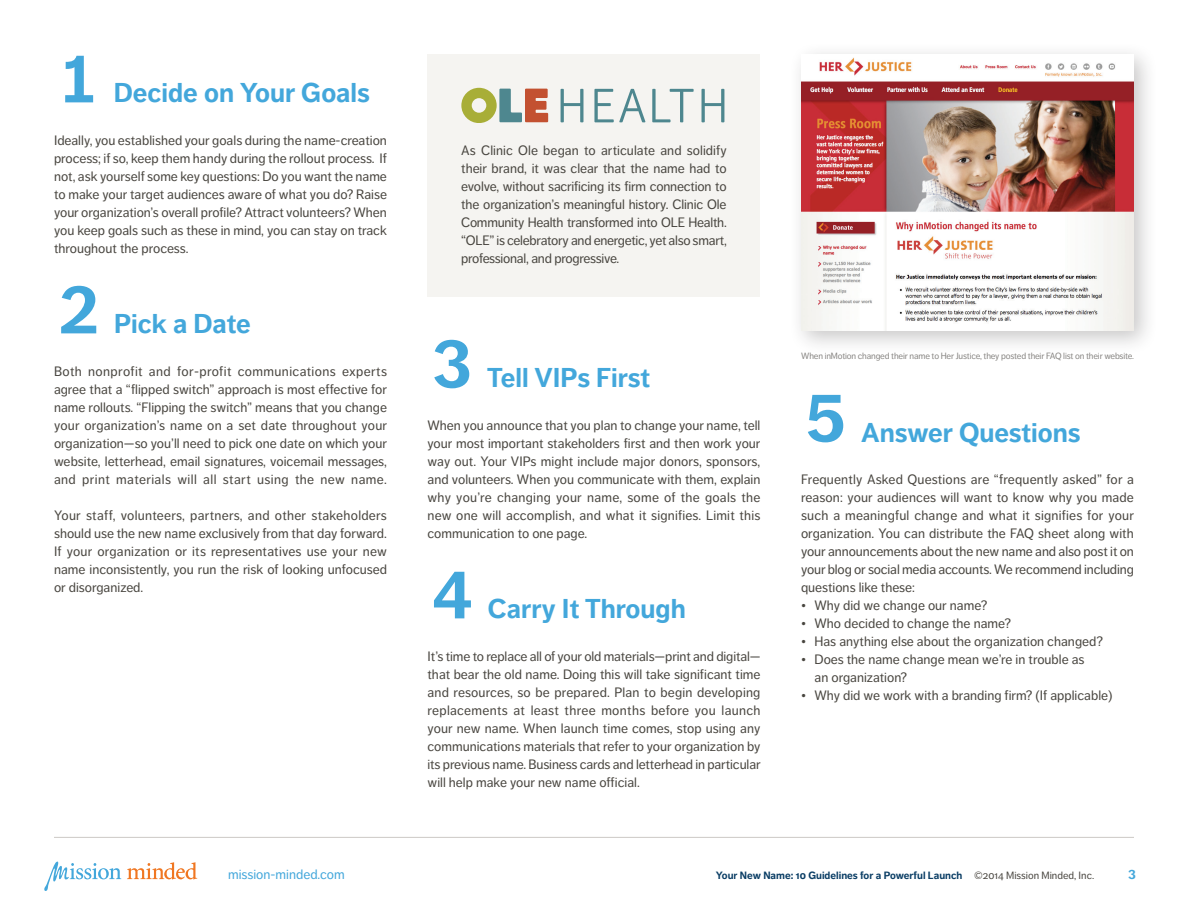
<style>
.page{position:relative;width:1188px;height:918px;background:#fff}
.page>*{position:absolute;margin:0;border:0;box-sizing:border-box;transform-origin:0 0}
.t1{font:700 69.45px "Dagny Pro";color:#43a7db}
.t2{font:700 27px "Dagny Pro";color:#43a7db}
.t3{font:13.5px/18px "Dagny Pro";color:#48453f;text-align:justify}
.t4{font:13.5px "Dagny Pro";color:#43a7db}
.t5{font:700 13.5px "Dagny Pro";color:#43a7db}
.t6{font:700 10.5px "Dagny Pro";color:#0b3e65}
.t7{font:9px "Dagny Pro";letter-spacing:-.02em;color:#878582}
.s1{font-weight:400;color:#48453f}
</style>
<div class="page">
<hr style="left:54px;top:837px;width:1080px;height:1px;background:#ccc9c6">
<svg style="left:127px;top:862px;width:70px;height:18px"></svg>
<svg style="left:44px;top:862px;width:77px;height:29px"></svg>
<div style="left:788px;top:41px;width:370px;height:315px;background:#231f20;opacity:.25"></div>
<img style="left:801px;top:54px;width:333px;height:277px">
<div style="left:428px;top:54px;width:332px;height:70px;background:#f5f4f1"></div>
<svg style="left:461px;top:88px;width:87px;height:35px"></svg>
<svg style="left:561px;top:89px;width:22px;height:33px"></svg>
<svg style="left:652px;top:89px;width:42px;height:33px"></svg>
<svg style="left:702px;top:89px;width:22px;height:33px"></svg>
<svg style="left:594px;top:89px;width:51px;height:33px"></svg>
<div style="left:428px;top:124px;width:332px;height:173px;background:#f5f4f1"></div>
<h1 class="t1" style="left:59px;top:37px;width:41px">1</h1>
<h2 class="t2" style="left:114px;top:77px;width:258px">Decide on Your Goals</h2>
<p class="t3" style="left:54px;top:132px;width:335px">Ideally, you established your goals during the name-creation process; if so, keep them handy during the rollout process. If not, ask yourself some key questions: Do you want the name to make your target audiences aware of what you do? Raise your organization’s overall profile? Attract volunteers? When you keep goals such as these in mind, you can stay on track throughout the process.</p>
<h1 class="t1" style="left:59px;top:268px;width:41px">2</h1>
<h2 class="t2" style="left:114px;top:308px;width:138px">Pick a Date</h2>
<p class="t3" style="left:54px;top:363px;width:335px">Both nonprofit and for-profit communications experts agree that a “flipped switch” approach is most effective for name rollouts. “Flipping the switch” means that you change your organization’s name on a set date throughout your organization—so you’ll need to pick one date on which your website, letterhead, email signatures, voicemail messages, and print materials will all start using the new name.</p>
<p class="t3" style="left:54px;top:506px;width:335px">Your staff, volunteers, partners, and other stakeholders should use the new name exclusively from that day forward.<br>If your organization or its representatives use your new name inconsistently, you run the risk of looking unfocused or disorganized.</p>
<p class="t3" style="left:461px;top:141px;width:267px">As Clinic Ole began to articulate and solidify their brand, it was clear that the name had to evolve, without sacrificing its firm connection to the organization’s meaningful history. Clinic Ole Community Health transformed into OLE Health. “OLE” is celebratory and energetic, yet also smart, professional, and progressive.</p>
<h1 class="t1" style="left:432px;top:322px;width:41px">3</h1>
<h2 class="t2" style="left:487px;top:362px;width:164px">Tell VIPs First</h2>
<p class="t3" style="left:428px;top:417px;width:335px">When you announce that you plan to change your name, tell your most important stakeholders first and then work your way out. Your VIPs might include major donors, sponsors, and volunteers. When you communicate with them, explain why you’re changing your name, some of the goals the new one will accomplish, and what it signifies. Limit this communication to one page.</p>
<h1 class="t1" style="left:433px;top:553px;width:41px">4</h1>
<h2 class="t2" style="left:488px;top:593px;width:199px">Carry It Through</h2>
<p class="t3" style="left:428px;top:648px;width:335px">It’s time to replace all of your old materials—print and digital— that bear the old name. Doing this will take significant time and resources, so be prepared. Plan to begin developing replacements at least three months before you launch your new name. When launch time comes, stop using any communications materials that refer to your organization by its previous name. Business cards and letterhead in particular will help make your new name official.</p>
<p class="t7" style="left:801px;top:351px;width:334px">When inMotion changed their name to Her Justice, they posted their FAQ list on their website.</p>
<h1 class="t1" style="left:806px;top:376px;width:41px">5</h1>
<h2 class="t2" style="left:861px;top:416px;width:221px">Answer Questions</h2>
<p class="t3" style="left:801px;top:471px;width:335px">Frequently Asked Questions are “frequently asked” for a reason: your audiences will want to know why you made such a meaningful change and what it signifies for your organization. You can distribute the FAQ sheet along with your announcements about the new name and also post it on your blog or social media accounts. We recommend including questions like these:</p>
<p class="t3" style="left:801px;top:597px;width:188px">• Why did we change our name?</p>
<p class="t3" style="left:801px;top:615px;width:212px">• Who decided to change the name?</p>
<p class="t3" style="left:801px;top:633px;width:304px">• Has anything else about the organization changed?</p>
<p class="t3" style="left:814px;top:651px;width:272px;text-indent:-14px">• Does the name change mean we’re in trouble as an organization?</p>
<p class="t3" style="left:801px;top:687px;width:313px">• Why did we work with a branding firm? (If applicable)</p>
<p class="t4" style="left:228px;top:867px;width:118px">mission-minded.com</p>
<p class="t6" style="left:716px;top:869px;width:380px">Your New Name: 10 Guidelines for a Powerful Launch <span class="s1">©2014 Mission Minded, Inc.</span></p>
<p class="t5" style="left:1128px;top:867px;width:9px">3</p>
</div>
